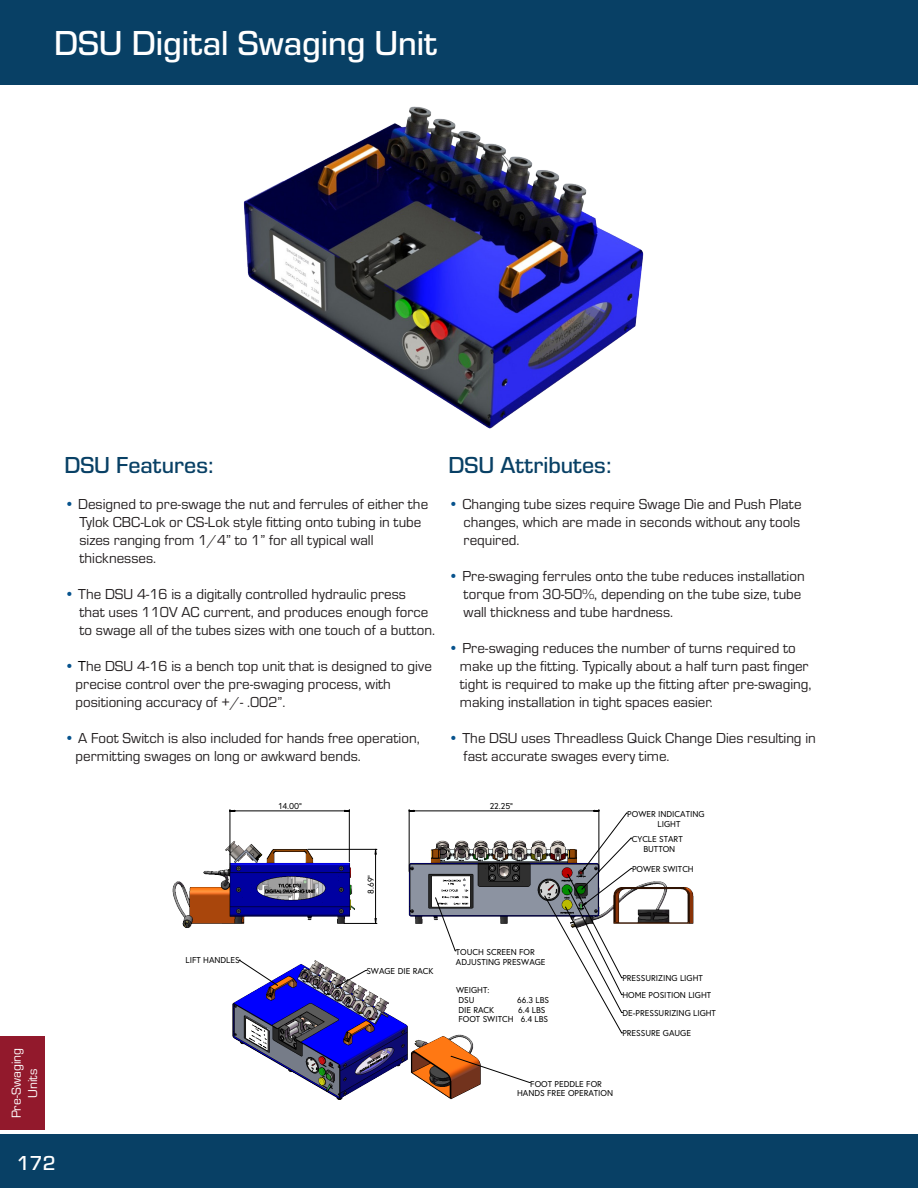
<style>
.page{position:relative;width:918px;height:1188px;background:#fff}
.page>*{position:absolute;margin:0;border:0;box-sizing:border-box;transform-origin:0 0}
.t1{font:500 36px "Eurostile";color:#fff}
.t2{font:500 24px "Eurostile";color:#084065}
.t3{font:500 21px "Eurostile";color:#fff}
.t4{font:15px/18px "Eurostile";color:#231f20}
.t5{font:13.5px "Eurostile";color:#fff}
.t6{font:8.55px/9.9px "Europa";color:#000}
.s1{color:#07538d}
.s2{color:#000}
</style>
<div class="page">
<div style="left:0;top:0;width:918px;height:85px;background:#084065"></div>
<div style="left:0;top:1134px;width:918px;height:54px;background:#084065"></div>
<div style="left:0;top:1037px;width:44px;height:93px;background:#92192c"></div>
<img style="left:243px;top:106px;width:401px;height:323px">
<img style="left:632px;top:837px;width:62px;height:87px">
<img style="left:172px;top:846px;width:57px;height:82px">
<img style="left:222px;top:919px;width:259px;height:181px">
<hr style="left:170px;top:792px;width:551px;height:1px;background:#c0c0c0">
<hr style="left:170px;top:792px;width:1px;height:310px;background:#c0c0c0">
<hr style="left:170px;top:1136px;width:551px;height:1px;background:#c0c0c0">
<hr style="left:723px;top:792px;width:1px;height:310px;background:#c0c0c0">
<hr style="left:374px;top:1108px;width:347px;height:1px;background:#c0c0c0">
<svg style="left:239px;top:812px;width:393px;height:271px"></svg>
<svg style="left:229px;top:809px;width:370px;height:179px"></svg>
<svg style="left:277px;top:868px;width:309px;height:189px"></svg>
<hr style="left:917px;top:0;width:1px;height:1188px;background:#fff">
<p class="t1" style="left:54px;top:19px;width:385px">DSU Digital Swaging Unit</p>
<p class="t2" style="left:64px;top:449px;width:151px">DSU Features:</p>
<p class="t4" style="left:64px;top:495px;width:365px;text-align:center"><span class="s1">•</span> Designed to pre-swage the nut and ferrules of either the<br>Tylok CBC-Lok or CS-Lok style fitting onto tubing in tube</p>
<p class="t4" style="left:79px;top:531px;width:296px">sizes ranging from 1/4” to 1” for all typical wall</p>
<p class="t4" style="left:79px;top:549px;width:78px">thicknesses.</p>
<p class="t4" style="left:79px;top:585px;width:357px;text-indent:-15px"><span class="s1">•</span> The DSU 4-16 is a digitally controlled hydraulic press that uses 110V AC current, and produces enough force to swage all of the tubes sizes with one touch of a button.</p>
<p class="t4" style="left:76px;top:657px;width:358px;text-indent:-11px"><span class="s1">•</span> <span class="s2">T</span>he DSU 4-16 is a bench top unit that is designed to give precise control over the pre-swaging process, with</p>
<p class="t4" style="left:76px;top:693px;width:211px">positioning accuracy of +/- .002”.</p>
<p class="t4" style="left:76px;top:729px;width:346px;text-indent:-11px"><span class="s1">•</span> A Foot Switch is also included for hands free operation, permitting swages on long or awkward bends.</p>
<p class="t6" style="left:279px;top:801px;width:25px">14.00"</p>
<p class="t6" style="left:366px;top:894px;width:20px;rotate:-90deg">8.69"</p>
<p class="t2" style="left:449px;top:449px;width:164px">DSU Attributes:</p>
<p class="t4" style="left:464px;top:495px;width:339px;text-align:justify;text-indent:-15px"><span class="s1">•</span> Changing tube sizes require Swage Die and Push Plate changes, which are made in seconds without any tools required.</p>
<p class="t4" style="left:449px;top:567px;width:358px;text-align:right"><span class="s1">•</span> Pre-swaging ferrules onto the tube reduces installation torque from 30-50%, depending on the tube size, tube</p>
<p class="t4" style="left:464px;top:603px;width:211px">wall thickness and tube hardness.</p>
<p class="t4" style="left:460px;top:639px;width:353px;text-indent:-11px"><span class="s1">•</span> Pre-swaging reduces the number of turns required to make up the fitting. Typically about a half turn past finger tight is required to make up the fitting after pre-swaging, making installation in tight spaces easier.</p>
<p class="t4" style="left:464px;top:729px;width:354px;text-indent:-15px"><span class="s1">•</span> The DSU uses Threadless Quick Change Dies resulting in fast accurate swages every time.</p>
<p class="t6" style="left:490px;top:801px;width:25px">22.25"</p>
<p class="t6" style="left:658px;top:809px;width:49px;text-indent:-30px">POWER INDICATING<br>LIGHT</p>
<p class="t6" style="left:632px;top:834px;width:52px;text-align:center">CYCLE START<br>BUTTON</p>
<p class="t6" style="left:632px;top:864px;width:63px">POWER SWITCH</p>
<p class="t5" style="left:7px;top:1118px;width:72px;rotate:-90deg">Pre-Swaging</p>
<p class="t5" style="left:24px;top:1098px;width:31px;rotate:-90deg">Units</p>
<h3 class="t3" style="left:17px;top:1149px;width:41px">172</h3>
<p class="t6" style="left:186px;top:955px;width:56px">LIFT HANDLES</p>
<p class="t6" style="left:366px;top:966px;width:69px">SWAGE DIE RACK</p>
<p class="t6" style="left:456px;top:947px;width:91px">TOUCH SCREEN FOR<br>ADJUSTING PRESWAGE</p>
<p class="t6" style="left:456px;top:985px;width:35px">WEIGHT:<br>DSU</p>
<p class="t6" style="left:517px;top:995px;width:33px">66.3 LBS</p>
<p class="t6" style="left:458px;top:1004px;width:37px">DIE RACK</p>
<p class="t6" style="left:458px;top:1004px;width:91px;text-indent:60px">6.4 LBS<br>FOOT SWITCH 6.4 LBS</p>
<p class="t6" style="left:622px;top:973px;width:82px">PRESSURIZING LIGHT</p>
<p class="t6" style="left:622px;top:990px;width:90px">HOME POSITION LIGHT</p>
<p class="t6" style="left:622px;top:1008px;width:95px">DE-PRESSURIZING LIGHT</p>
<p class="t6" style="left:622px;top:1028px;width:70px">PRESSURE GAUGE</p>
<p class="t6" style="left:517px;top:1078px;width:98px;text-align:center">FOOT PEDDLE FOR<br>HANDS FREE OPERATION</p>
</div>
